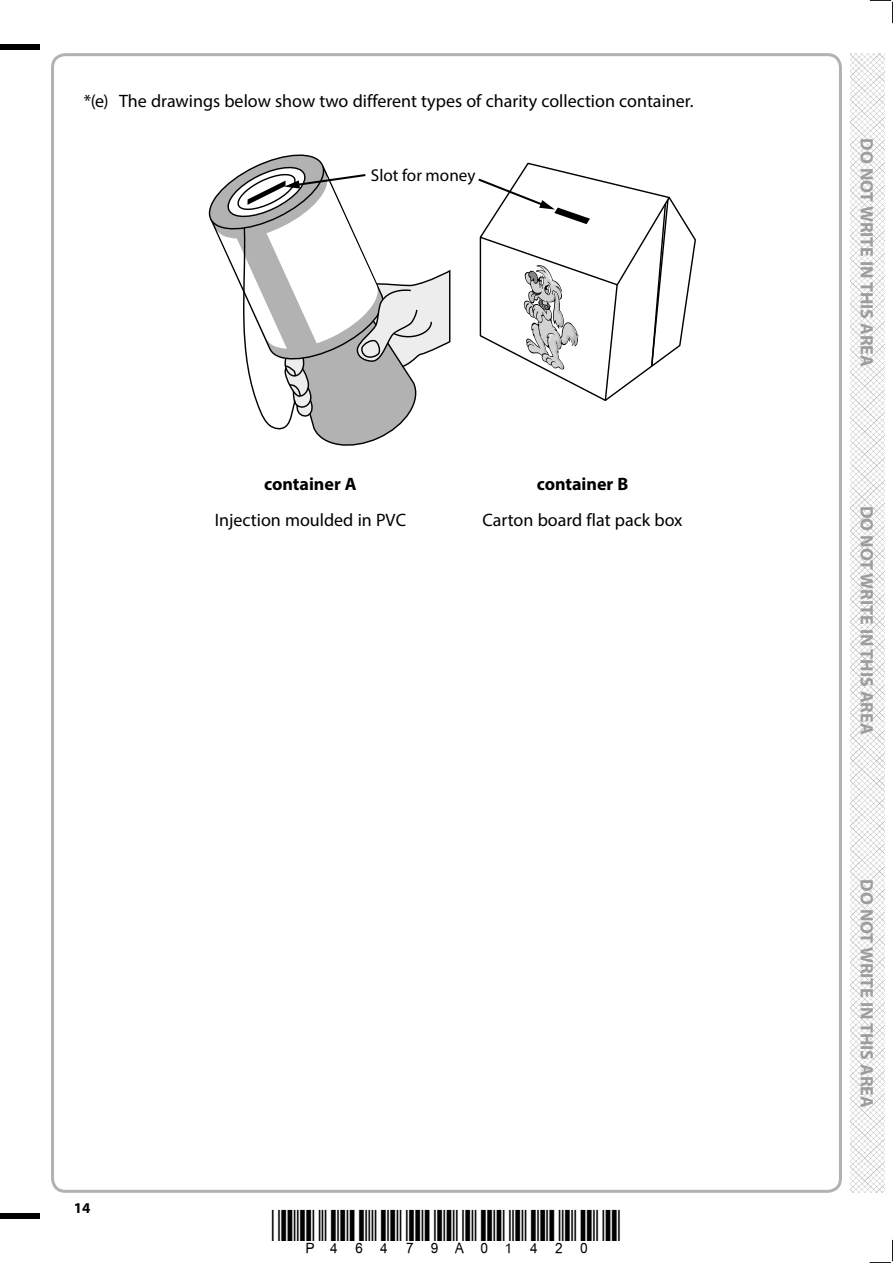
<style>
.page{position:relative;width:893px;height:1263px;background:#fff}
.page>*{position:absolute;margin:0;border:0;box-sizing:border-box;transform-origin:0 0}
.t1{font:18px "Myriad Pro";color:#000}
.t2{font:700 18px "Myriad Pro";color:#9d9d9c}
.t3{font:700 18px "Myriad Pro";color:#000}
.t4{font:17.1px "Myriad Pro";color:#000}
.t5{font:700 15px "Myriad Pro";color:#000}
</style>
<div class="page">
<div style="left:0;top:44px;width:40px;height:5px;background:#000"></div>
<div style="left:0;top:1214px;width:40px;height:5px;background:#000"></div>
<svg style="left:870px;top:0;width:23px;height:23px"></svg>
<svg style="left:870px;top:1240px;width:23px;height:23px"></svg>
<svg style="left:479px;top:162px;width:217px;height:239px"></svg>
<svg style="left:650px;top:198px;width:19px;height:169px"></svg>
<svg style="left:524px;top:265px;width:55px;height:104px"></svg>
<svg style="left:208px;top:154px;width:243px;height:292px"></svg>
<svg style="left:478px;top:177px;width:112px;height:47px"></svg>
<img style="left:850px;top:53px;width:34px;height:1140px">
<p class="t1" style="left:84px;top:90px;width:611px">*(e) The drawings below show two different types of charity collection container.</p>
<p class="t4" style="left:371px;top:164px;width:106px">Slot for money</p>
<p class="t3" style="left:264px;top:472px;width:94px">container A</p>
<p class="t1" style="left:215px;top:509px;width:193px">Injection moulded in PVC</p>
<p class="t3" style="left:537px;top:472px;width:93px">container B</p>
<p class="t1" style="left:482px;top:509px;width:202px">Carton board flat pack box</p>
<p class="t5" style="left:74px;top:1198px;width:18px">14</p>
<p class="t2" style="left:878px;top:138px;width:230px;rotate:90deg">DO NOT WRITE IN THIS AREA</p>
<p class="t2" style="left:878px;top:506px;width:230px;rotate:90deg">DO NOT WRITE IN THIS AREA</p>
<p class="t2" style="left:878px;top:879px;width:230px;rotate:90deg">DO NOT WRITE IN THIS AREA</p>
</div>
